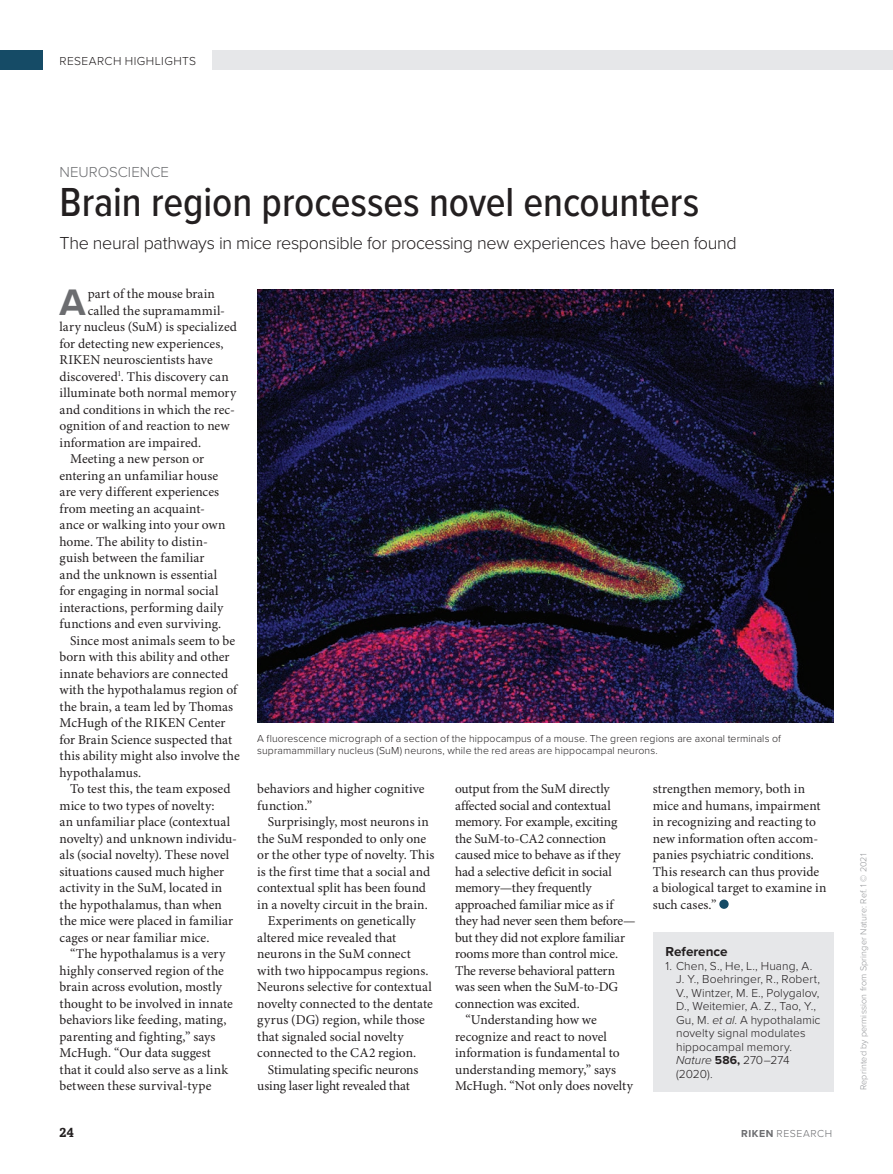
<style>
.page{position:relative;width:893px;height:1174px;background:#fff}
.page>*{position:absolute;margin:0;border:0;box-sizing:border-box;transform-origin:0 0}
.Headline{font:500 42px "Proxima Nova Cond";letter-spacing:-.005em;color:#231f20}
.Body_Drop_Cap{font:700 38.25px "Proxima Nova";color:#6c6d70}
.Standfirst{font:300 18px "Proxima Nova";letter-spacing:-.02em;color:#231f20}
.t1{font:300 15px "Proxima Nova";letter-spacing:.005em;color:#6c6d70}
.Body_Drop_Cap-2{font:13.5px/16.5px "Minion Pro";color:#231f20}
.t2{font:700 13.5px "Proxima Nova";color:#231f20}
.t3{font:700 13.5px "Amasis MT Pro";color:#231f20}
.t4{font:300 12px/13.5px "Proxima Nova";letter-spacing:.005em;color:#231f20}
.t5{font:300 12px "Proxima Nova";letter-spacing:.035em;color:#231f20}
.t6{font:300 10.5px/12px "Proxima Nova";letter-spacing:.01em;color:#231f20}
.t7{font:300 10.5px "Proxima Nova";letter-spacing:.05em;color:#6c6d70}
.t8{font:300 9px "Proxima Nova";letter-spacing:.015em;color:#939598}
.s1{font-style:italic}
.s2{font-weight:700}
</style>
<div class="page">
<div style="left:0;top:51px;width:43px;height:19px;background:#154b66"></div>
<div style="left:212px;top:51px;width:681px;height:19px;background:#e6e7e9"></div>
<div style="left:719px;top:899px;width:10px;height:10px;background:#154b66;border-radius:50%"></div>
<div style="left:653px;top:931px;width:180px;height:160px;background:#e6e7e9"></div>
<img style="left:257px;top:289px;width:576px;height:433px">
<p class="t5" style="left:60px;top:52px;width:138px">RESEARCH HIGHLIGHTS</p>
<p class="t1" style="left:60px;top:160px;width:111px">NEUROSCIENCE</p>
<p class="Headline" style="left:60px;top:171px;width:641px">Brain region processes novel encounters</p>
<p class="Standfirst" style="left:60px;top:229px;width:679px">The neural pathways in mice responsible for processing new experiences have been found</p>
<p class="Body_Drop_Cap" style="left:60px;top:273px;width:28px">A</p>
<p class="Body_Drop_Cap-2" style="left:88px;top:286px;width:129px">part of the mouse brain</p>
<p class="Body_Drop_Cap-2" style="left:88px;top:302px;width:139px">called the supramammil-</p>
<p class="Body_Drop_Cap-2" style="left:60px;top:319px;width:179px">lary nucleus (SuM) is specialized</p>
<p class="Body_Drop_Cap-2" style="left:60px;top:335px;width:166px">for detecting new experiences,</p>
<p class="Body_Drop_Cap-2" style="left:60px;top:352px;width:155px">RIKEN neuroscientists have</p>
<p class="Body_Drop_Cap-2" style="left:60px;top:368px;width:171px">discovered<sup>1</sup>. This discovery can</p>
<p class="Body_Drop_Cap-2" style="left:60px;top:385px;width:178px">illuminate both normal memory</p>
<p class="Body_Drop_Cap-2" style="left:60px;top:401px;width:177px">and conditions in which the rec-</p>
<p class="Body_Drop_Cap-2" style="left:60px;top:418px;width:172px">ognition of and reaction to new</p>
<p class="Body_Drop_Cap-2" style="left:60px;top:434px;width:143px">information are impaired.</p>
<p class="Body_Drop_Cap-2" style="left:60px;top:451px;width:168px;text-indent:11px">Meeting a new person or entering an unfamiliar house are very different experiences from meeting an acquaint&shy;ance or walking into your own home. The ability to distin&shy;guish between the familiar and the unknown is essential for engaging in normal social interactions, performing daily functions and even surviving.</p>
<p class="Body_Drop_Cap-2" style="left:60px;top:632px;width:182px;text-indent:11px">Since most animals seem to be born with this ability and other innate behaviors are connected with the hypothalamus region of the brain, a team led by Thomas<br>McHugh of the RIKEN Center for Brain Science suspected that this ability might also involve the hypothalamus.</p>
<p class="Body_Drop_Cap-2" style="left:60px;top:781px;width:179px;text-indent:11px">To test this, the team exposed mice to two types of novelty:<br>an unfamiliar place (contextual novelty) and unknown individu&shy;als (social novelty). These novel situations caused much higher activity in the SuM, located in the hypothalamus, than when the mice were placed in familiar cages or near familiar mice.</p>
<p class="Body_Drop_Cap-2" style="left:60px;top:946px;width:175px;text-indent:11px">“The hypothalamus is a very highly conserved region of the brain across evolution, mostly thought to be involved in innate behaviors like feeding, mating, parenting and fighting,” says<br>McHugh. “Our data suggest that it could also serve as a link between these survival-type</p>
<p class="t6" style="left:257px;top:731px;width:525px">A fluorescence micrograph of a section of the hippocampus of a mouse. The green regions are axonal terminals of supramammillary nucleus (SuM) neurons, while the red areas are hippocampal neurons.</p>
<p class="Body_Drop_Cap-2" style="left:257px;top:781px;width:169px">behaviors and higher cognitive function.”</p>
<p class="Body_Drop_Cap-2" style="left:257px;top:814px;width:179px;text-indent:11px">Surprisingly, most neurons in the SuM responded to only one or the other type of novelty. This is the first time that a social and contextual split has been found in a novelty circuit in the brain.</p>
<p class="Body_Drop_Cap-2" style="left:257px;top:913px;width:177px;text-indent:11px">Experiments on genetically altered mice revealed that neurons in the SuM connect with two hippocampus regions.<br>Neurons selective for contextual novelty connected to the dentate gyrus (DG) region, while those that signaled social novelty connected to the CA2 region.</p>
<p class="Body_Drop_Cap-2" style="left:257px;top:1061px;width:163px;text-indent:11px">Stimulating specific neurons using laser light revealed that</p>
<p class="Body_Drop_Cap-2" style="left:455px;top:781px;width:182px">output from the SuM directly affected social and contextual memory. For example, exciting the SuM-to-CA2 connection caused mice to behave as if they had a selective deficit in social memory—they frequently approached familiar mice as if they had never seen them before— but they did not explore familiar rooms more than control mice.<br>The reverse behavioral pattern was seen when the SuM-to-DG connection was excited.</p>
<p class="Body_Drop_Cap-2" style="left:455px;top:1012px;width:179px;text-indent:11px">“Understanding how we recognize and react to novel information is fundamental to understanding memory,” says<br>McHugh. “Not only does novelty</p>
<p class="Body_Drop_Cap-2" style="left:653px;top:781px;width:175px">strengthen memory, both in mice and humans, impairment in recognizing and reacting to new information often accom&shy;panies psychiatric conditions.<br>This research can thus provide a biological target to examine in such cases.”</p>
<p class="t2" style="left:665px;top:941px;width:64px">Reference</p>
<p class="t4" style="left:676px;top:958px;width:146px;text-indent:-11px">1. Chen, S., He, L., Huang, A.<br>J. Y., Boehringer, R., Robert,<br>V., Wintzer, M. E., Polygalov,<br>D., Weitemier, A. Z., Tao, Y.,<br>Gu, M. <span class="s1">et al</span>. A hypothalamic novelty signal modulates hippocampal memory.<br><span class="s1">Nature</span> <span class="s2">586,</span> 270–274 (2020).</p>
<p class="t3" style="left:60px;top:1123px;width:16px">24</p>
<p class="t7" style="left:741px;top:1125px;width:92px"><span class="s2">RIKEN</span> RESEARCH</p>
<p class="t8" style="left:857px;top:1090px;width:238px;rotate:-90deg">Reprinted by permission from Springer Nature: Ref. 1 © 2021</p>
</div>
